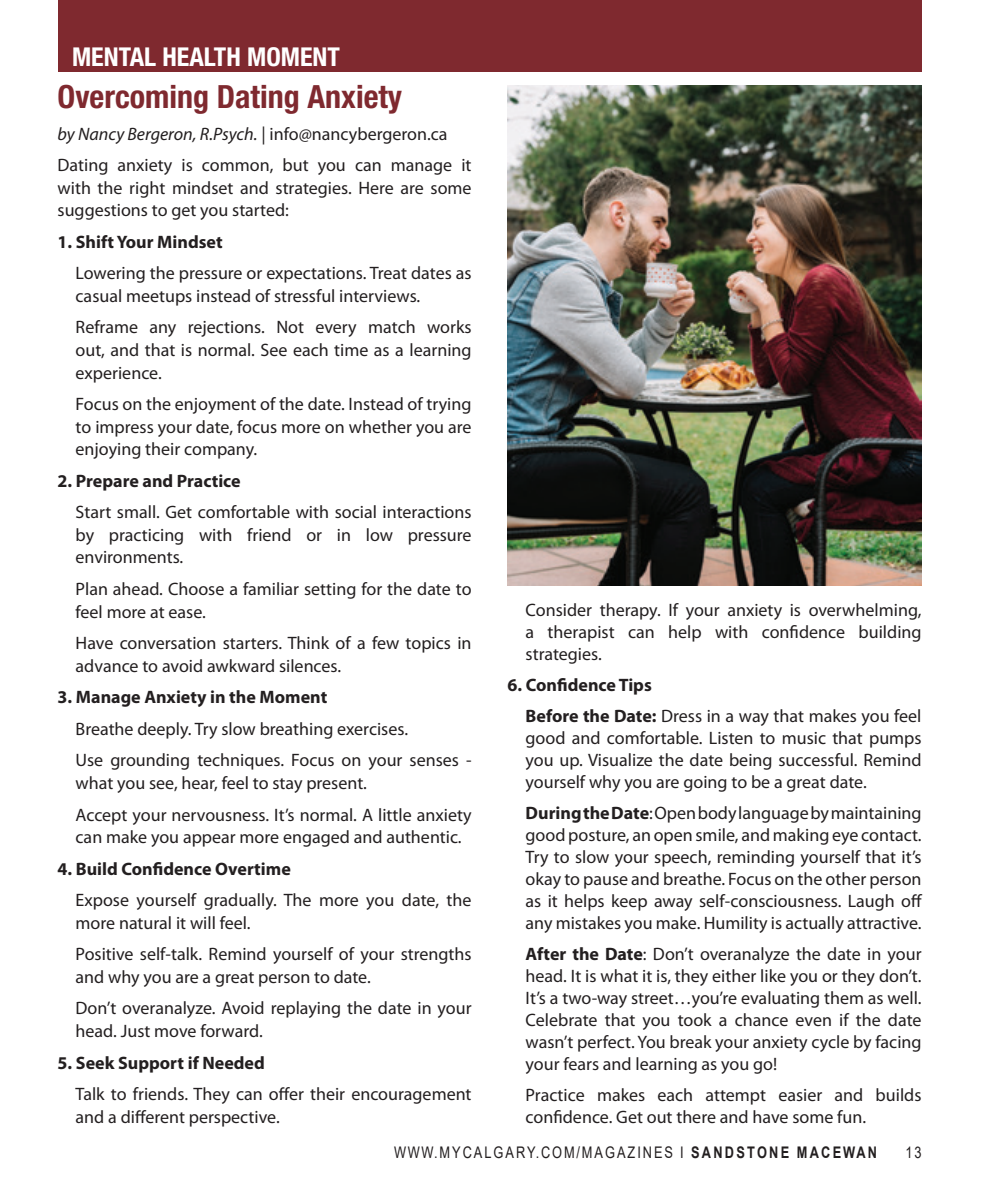
<style>
.page{position:relative;width:990px;height:1188px;background:#fff}
.page>*{position:absolute;margin:0;border:0;box-sizing:border-box;transform-origin:0 0}
.In_Around_title{font:700 condensed 32px "Helvetica Neue LT Std";color:#7f292f}
.t1{font:700 condensed 26px "Helvetica Neue LT Std";color:#fff}
.Body_text{font:18px/22.6px "Myriad Pro";color:#231f20}
.Body_text-2{font:700 18px/31px "Myriad Pro";color:#231f20}
.Body_text-3{font:italic 18px "Myriad Pro";color:#231f20}
.t2{font:16px "Arial";letter-spacing:.155em;color:#231f20;scale:.8 1}
.s1{font-style:normal}
.s2{font-weight:400}
.s3{font-weight:700}
</style>
<div class="page">
<div style="left:58px;top:0;width:864px;height:72px;background:#7f292f"></div>
<img style="left:508px;top:85px;width:414px;height:500px">
<p class="t1" style="left:72px;top:41px;width:270px">MENTAL HEALTH MOMENT</p>
<p class="In_Around_title" style="left:58px;top:77px;width:346px">Overcoming Dating Anxiety</p>
<p class="Body_text-3" style="left:58px;top:122px;width:392px">by Nancy Bergeron, R.Psych. <span class="s1">| info@nancybergeron.ca</span></p>
<p class="Body_text" style="left:58px;top:153px;width:416px;text-align:justify">Dating anxiety is common, but you can manage it with the right mindset and strategies. Here are some suggestions to get you started:</p>
<p class="Body_text-2" style="left:58px;top:226px;width:167px">1. Shift Your Mindset</p>
<p class="Body_text" style="left:76px;top:262px;width:397px">Lowering the pressure or expectations. Treat dates as casual meetups instead of stressful interviews.</p>
<p class="Body_text" style="left:76px;top:316px;width:398px;text-align:justify">Reframe any rejections. Not every match works out, and that is normal. See each time as a learning experience.</p>
<p class="Body_text" style="left:76px;top:393px;width:398px;text-align:justify">Focus on the enjoyment of the date. Instead of trying to impress your date, focus more on whether you are enjoying their company.</p>
<p class="Body_text-2" style="left:58px;top:465px;width:185px">2. Prepare and Practice</p>
<p class="Body_text" style="left:76px;top:501px;width:397px;text-align:justify">Start small. Get comfortable with social interactions by practicing with friend or in low pressure environments.</p>
<p class="Body_text" style="left:76px;top:577px;width:397px">Plan ahead. Choose a familiar setting for the date to feel more at ease.</p>
<p class="Body_text" style="left:76px;top:632px;width:397px">Have conversation starters. Think of a few topics in advance to avoid awkward silences.</p>
<p class="Body_text-2" style="left:58px;top:681px;width:271px">3. Manage Anxiety in the Moment</p>
<p class="Body_text" style="left:76px;top:717px;width:334px">Breathe deeply. Try slow breathing exercises.</p>
<p class="Body_text" style="left:76px;top:749px;width:398px">Use grounding techniques. Focus on your senses - what you see, hear, feel to stay present.</p>
<p class="Body_text" style="left:76px;top:803px;width:398px">Accept your nervousness. It’s normal. A little anxiety can make you appear more engaged and authentic.</p>
<p class="Body_text-2" style="left:58px;top:852px;width:235px">4. Build Confidence Overtime</p>
<p class="Body_text" style="left:76px;top:889px;width:397px">Expose yourself gradually. The more you date, the more natural it will feel.</p>
<p class="Body_text" style="left:76px;top:943px;width:398px">Positive self-talk. Remind yourself of your strengths and why you are a great person to date.</p>
<p class="Body_text" style="left:76px;top:997px;width:397px">Don’t overanalyze. Avoid replaying the date in your head. Just move forward.</p>
<p class="Body_text-2" style="left:58px;top:1046px;width:209px">5. Seek Support if Needed</p>
<p class="Body_text" style="left:76px;top:1082px;width:397px">Talk to friends. They can offer their encouragement and a different perspective.</p>
<p class="Body_text" style="left:526px;top:598px;width:398px;line-height:22px;text-align:justify">Consider therapy. If your anxiety is overwhelming, a therapist can help with confidence building strategies.</p>
<p class="Body_text-2" style="left:526px;top:669px;width:397px;text-indent:-18px">6. Confidence Tips<br>Before the Date: <span class="s2">Dress in a way that makes you feel</span></p>
<p class="Body_text" style="left:526px;top:726px;width:398px;line-height:22px;text-align:justify">good and comfortable. Listen to music that pumps you up. Visualize the date being successful. Remind yourself why you are going to be a great date.</p>
<p class="Body_text" style="left:526px;top:801px;width:398px;line-height:22px;text-align:justify"><span class="s3">During the Date</span>: Open body language by maintaining good posture, an open smile, and making eye contact.<br>Try to slow your speech, reminding yourself that it’s okay to pause and breathe. Focus on the other person as it helps keep away self-consciousness. Laugh off any mistakes you make. Humility is actually attractive.</p>
<p class="Body_text" style="left:526px;top:942px;width:398px;line-height:22px;text-align:justify"><span class="s3">After the Date</span>: Don’t overanalyze the date in your head. It is what it is, they either like you or they don’t.<br>It’s a two-way street…you’re evaluating them as well.<br>Celebrate that you took a chance even if the date wasn’t perfect. You break your anxiety cycle by facing your fears and learning as you go!</p>
<p class="Body_text" style="left:526px;top:1083px;width:397px;line-height:22px">Practice makes each attempt easier and builds confidence. Get out there and have some fun.</p>
<p class="t2" style="left:394px;top:1141px;width:605px">WWW.MYCALGARY.COM/MAGAZINES I <span class="s3">SANDSTONE MACEWAN</span></p>
<p class="t2" style="left:906px;top:1141px;width:22px">13</p>
</div>
